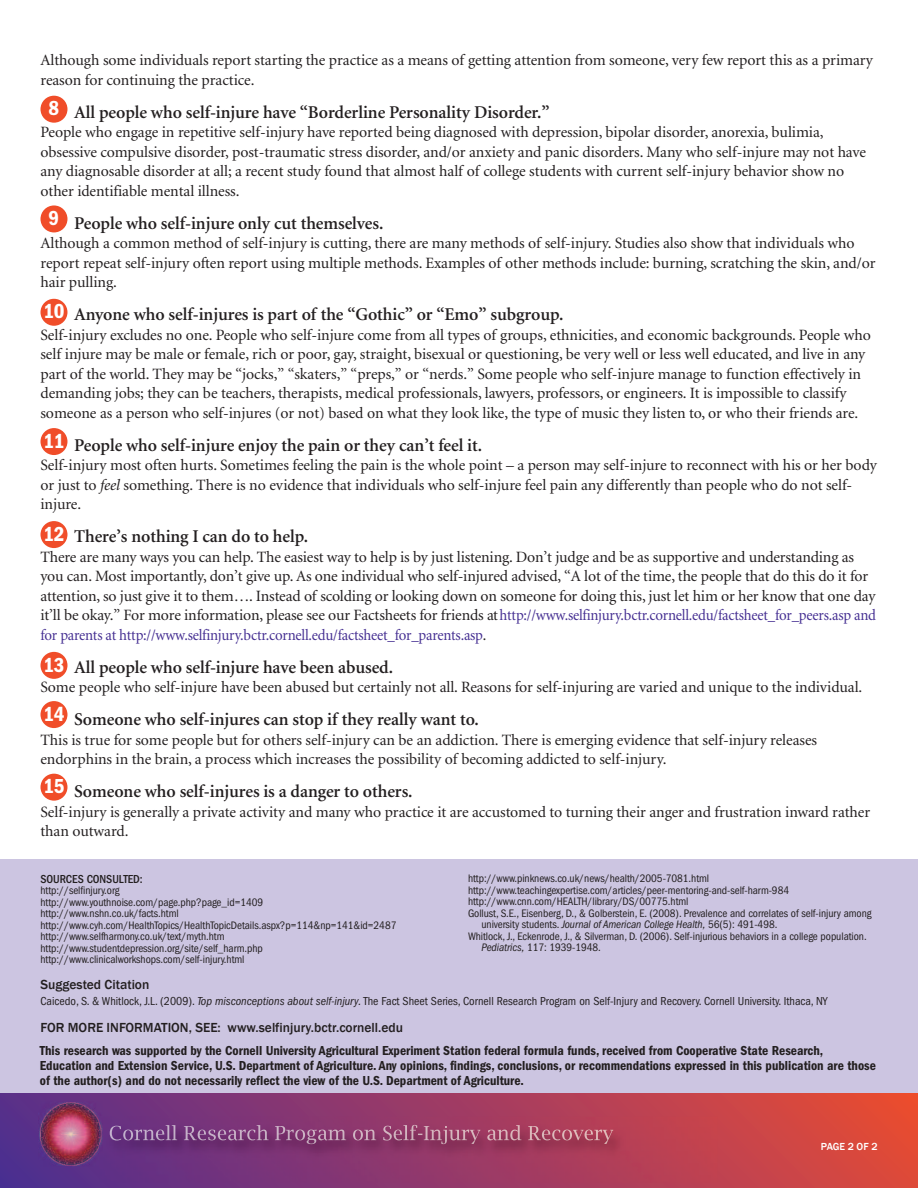
<style>
.page{position:relative;width:918px;height:1188px;background:#fff}
.page>*{position:absolute;margin:0;border:0;box-sizing:border-box;transform-origin:0 0}
.t1{font:600 condensed 21px "Franklin Gothic";letter-spacing:-.015em;color:#fff}
.t2{font:600 18px "Minion";letter-spacing:-.005em;color:#231f20}
.t3{font:15.75px/19.5px "Minion";letter-spacing:-.005em;color:#231f20}
.t4{font:600 condensed 13.5px/15px "Franklin Gothic";color:#231f20}
.t5{font:500 13.5px "Franklin Gothic";color:#231f20}
.t6{font:condensed 12px "Franklin Gothic";color:#231f20}
.t7{font:500 condensed 12px "Franklin Gothic";letter-spacing:-.005em;color:#231f20}
.t8{font:condensed 11.25px/11.6px "Franklin Gothic";letter-spacing:-.005em;color:#231f20}
.t9{font:500 10.5px "Franklin Gothic";letter-spacing:-.01em;color:#fff}
.s1{font-style:italic}
.s2{color:#452f92}
</style>
<div class="page">
<div style="left:0;top:859px;width:918px;height:237px;background:#ccc5e1"></div>
<div style="left:0;top:1094px;width:918px;height:94px;background:linear-gradient(to right,#552e8f,#e64a37)"></div>
<div style="left:41px;top:96px;width:26px;height:27px;background:#f04d29;border-radius:50%"></div>
<img style="left:99px;top:1117px;width:618px;height:66px">
<img style="left:110px;top:1125px;width:96px;height:16px">
<img style="left:38px;top:1102px;width:65px;height:64px">
<img style="left:99px;top:1117px;width:4px;height:49px">
<div style="left:41px;top:205px;width:26px;height:27px;background:#f04d29;border-radius:50%"></div>
<div style="left:41px;top:299px;width:26px;height:27px;background:#f04d29;border-radius:50%"></div>
<div style="left:41px;top:428px;width:26px;height:27px;background:#f04d29;border-radius:50%"></div>
<div style="left:41px;top:521px;width:26px;height:27px;background:#f04d29;border-radius:50%"></div>
<div style="left:41px;top:652px;width:26px;height:27px;background:#f04d29;border-radius:50%"></div>
<div style="left:41px;top:701px;width:26px;height:27px;background:#f04d29;border-radius:50%"></div>
<div style="left:41px;top:774px;width:26px;height:27px;background:#f04d29;border-radius:50%"></div>
<p class="t3" style="left:40px;top:52px;width:834px">Although some individuals report starting the practice as a means of getting attention from someone, very few report this as a primary reason for continuing the practice.</p>
<p class="t2" style="left:74px;top:105px;width:477px">All people who self-injure have “Borderline Personality Disorder.”</p>
<p class="t3" style="left:40px;top:124px;width:827px">People who engage in repetitive self-injury have reported being diagnosed with depression, bipolar disorder, anorexia, bulimia, obsessive compulsive disorder, post-traumatic stress disorder, and/or anxiety and panic disorders. Many who self-injure may not have any diagnosable disorder at all; a recent study found that almost half of college students with current self-injury behavior show no other identifiable mental illness.</p>
<p class="t2" style="left:74px;top:216px;width:311px">People who self-injure only cut themselves.</p>
<p class="t3" style="left:40px;top:235px;width:837px">Although a common method of self-injury is cutting, there are many methods of self-injury. Studies also show that individuals who report repeat self-injury often report using multiple methods. Examples of other methods include: burning, scratching the skin, and/or hair pulling.</p>
<p class="t2" style="left:74px;top:307px;width:491px">Anyone who self-injures is part of the “Gothic” or “Emo” subgroup.</p>
<p class="t3" style="left:40px;top:326px;width:832px">Self-injury excludes no one. People who self-injure come from all types of groups, ethnicities, and economic backgrounds. People who self injure may be male or female, rich or poor, gay, straight, bisexual or questioning, be very well or less well educated, and live in any part of the world. They may be “jocks,” “skaters,” “preps,” or “nerds.” Some people who self-injure manage to function effectively in demanding jobs; they can be teachers, therapists, medical professionals, lawyers, professors, or engineers. It is impossible to classify someone as a person who self-injures (or not) based on what they look like, the type of music they listen to, or who their friends are.</p>
<p class="t2" style="left:74px;top:438px;width:409px">People who self-injure enjoy the pain or they can’t feel it.</p>
<p class="t3" style="left:40px;top:457px;width:838px">Self-injury most often hurts. Sometimes feeling the pain is the whole point – a person may self-injure to reconnect with his or her body or just to <span class="s1">feel</span> something. There is no evidence that individuals who self-injure feel pain any differently than people who do not self&shy;injure.</p>
<p class="t2" style="left:74px;top:529px;width:235px">There’s nothing I can do to help.</p>
<p class="t3" style="left:40px;top:548px;width:837px">There are many ways you can help. The easiest way to help is by just listening. Don’t judge and be as supportive and understanding as you can. Most importantly, don’t give up. As one individual who self-injured advised, “A lot of the time, the people that do this do it for attention, so just give it to them…. Instead of scolding or looking down on someone for doing this, just let him or her know that one day it’ll be okay.” For more information, please see our Factsheets for friends at<span class="s2">http://www.selfinjury.bctr.cornell.edu/factsheet_for_peers.asp and for parents at http://www.selfinjury.bctr.cornell.edu/factsheet_for_parents.asp</span>.</p>
<p class="t2" style="left:74px;top:660px;width:320px">All people who self-injure have been abused.</p>
<p class="t3" style="left:40px;top:679px;width:823px">Some people who self-injure have been abused but certainly not all. Reasons for self-injuring are varied and unique to the individual.</p>
<p class="t2" style="left:74px;top:712px;width:406px">Someone who self-injures can stop if they really want to.</p>
<p class="t3" style="left:40px;top:731px;width:778px">This is true for some people but for others self-injury can be an addiction. There is emerging evidence that self-injury releases endorphins in the brain, a process which increases the possibility of becoming addicted to self-injury.</p>
<p class="t2" style="left:74px;top:784px;width:340px">Someone who self-injures is a danger to others.</p>
<p class="t3" style="left:40px;top:803px;width:831px">Self-injury is generally a private activity and many who practice it are accustomed to turning their anger and frustration inward rather than outward.</p>
<h1 class="t1" style="left:49px;top:101px;width:12px">8</h1>
<h1 class="t1" style="left:49px;top:211px;width:12px">9</h1>
<h1 class="t1" style="left:43px;top:304px;width:23px">10</h1>
<h1 class="t1" style="left:43px;top:434px;width:23px">11</h1>
<h1 class="t1" style="left:43px;top:527px;width:23px">12</h1>
<h1 class="t1" style="left:43px;top:658px;width:23px">13</h1>
<h1 class="t1" style="left:43px;top:707px;width:23px">14</h1>
<h1 class="t1" style="left:43px;top:779px;width:23px">15</h1>
<p class="t7" style="left:40px;top:874px;width:104px">SOURCES CONSULTED:</p>
<p class="t8" style="left:40px;top:885px;width:357px">http://selfinjury.org<br>http://www.youthnoise.com/page.php?page_id=1409 http://www.nshn.co.uk/facts.html http://www.cyh.com/HealthTopics/HealthTopicDetails.aspx?p=114&amp;np=141&amp;id=2487 http://www.selfharmony.co.uk/text/myth.htm http://www.studentdepression.org/site/self_harm.php http://www.clinicalworkshops.com/self-injury.html</p>
<p class="t8" style="left:468px;top:873px;width:243px">http://www.pinknews.co.uk/news/health/2005-7081.html</p>
<p class="t8" style="left:468px;top:885px;width:323px">http://www.teachingexpertise.com/articles/peer-mentoring-and-self-harm-984</p>
<p class="t8" style="left:468px;top:897px;width:222px">http://www.cnn.com/HEALTH/library/DS/00775.html</p>
<p class="t8" style="left:468px;top:908px;width:405px">Gollust, S.E., Eisenberg, D., &amp; Golberstein, E. (2008). Prevalence and correlates of self-injury among</p>
<p class="t8" style="left:482px;top:920px;width:297px">university students. <span class="s1">Journal of American College Health,</span> 56(5): 491-498.</p>
<p class="t8" style="left:468px;top:931px;width:400px">Whitlock, J., Eckenrode, J., &amp; Silverman, D. (2006). Self-injurious behaviors in a college population.</p>
<p class="t8" style="left:482px;top:943px;width:121px"><span class="s1">Pediatrics,</span> 117: 1939-1948.</p>
<p class="t5" style="left:40px;top:977px;width:110px">Suggested Citation</p>
<p class="t6" style="left:40px;top:997px;width:789px">Caicedo, S. &amp; Whitlock, J.L. (2009). <span class="s1">Top misconceptions about self-injury.</span> The Fact Sheet Series, Cornell Research Program on Self-Injury and Recovery. Cornell University. Ithaca, NY</p>
<p class="t5" style="left:40px;top:1020px;width:364px">foR MoRE INfoRMATIoN, SEE: www.selfinjury.bctr.cornell.edu</p>
<p class="t4" style="left:40px;top:1044px;width:838px">This research was supported by the Cornell University Agricultural Experiment Station federal formula funds, received from Cooperative State Research,<br>Education and Extension Service, U.S. Department of Agriculture. Any opinions, findings, conclusions, or recommendations expressed in this publication are those of the author(s) and do not necessarily reflect the view of the U.S. Department of Agriculture.</p>
<p class="t9" style="left:821px;top:1140px;width:58px">PAGE 2 of 2</p>
</div>
